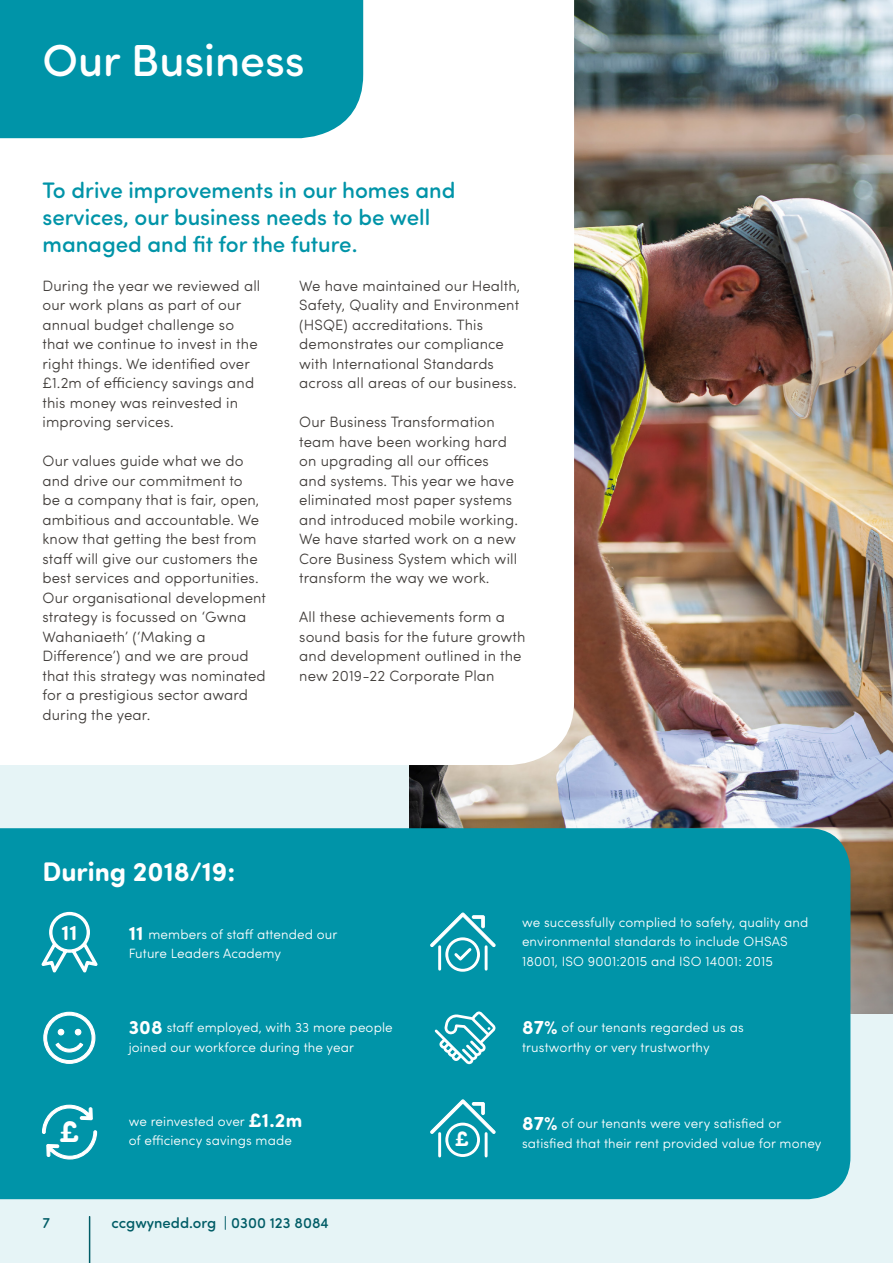
<style>
.page{position:relative;width:893px;height:1263px;background:#e6f4f6}
.page>*{position:absolute;margin:0;border:0;box-sizing:border-box;transform-origin:0 0}
.t1{font:500 45px "Sofia Pro Soft";color:#fff}
.t2{font:700 30px "Sofia Pro Soft";color:#fff}
.t3{font:700 27px "Sofia Pro Soft";color:#fff}
.t4{font:500 22.5px/27px "Sofia Pro Soft";color:#0094a8}
.t5{font:700 21px "Sofia Pro Soft";color:#fff}
.t6{font:300 15px/19.5px "Sofia Pro Soft";letter-spacing:.01em;color:#413d3a}
.t7{font:500 15px "Sofia Pro Soft";color:#005c66}
.t8{font:300 13.5px/19.5px "Sofia Pro Soft";letter-spacing:.01em;color:#fff}
.s1{font-weight:700;font-size:19.5px}
</style>
<div class="page">
<img style="left:409px;top:0;width:484px;height:1014px">
<div style="left:0;top:828px;width:850px;height:371px;background:#0094a8"></div>
<div style="left:0;top:0;width:574px;height:765px;background:#fff"></div>
<div style="left:0;top:0;width:363px;height:138px;background:#0094a8"></div>
<svg style="left:429px;top:1099px;width:67px;height:35px;background:#34a9b9"></svg>
<hr style="left:438px;top:1133px;width:3px;height:23px;background:#fff">
<hr style="left:485px;top:1133px;width:3px;height:23px;background:#fff">
<div style="left:445px;top:1123px;width:35px;height:34px;border:3px solid #fff;border-radius:50%"></div>
<svg style="left:435px;top:1011px;width:61px;height:53px;background:#43b0bf"></svg>
<div style="left:445px;top:937px;width:35px;height:35px;border:3px solid #fff;border-radius:50%"></div>
<hr style="left:438px;top:947px;width:3px;height:22px;background:#fff">
<hr style="left:485px;top:947px;width:3px;height:22px;background:#fff">
<svg style="left:429px;top:912px;width:67px;height:51px;background:#39acbb"></svg>
<svg style="left:41px;top:1104px;width:57px;height:119px"></svg>
<svg style="left:40px;top:911px;width:59px;height:62px;background:#37abba"></svg>
<svg style="left:43px;top:1011px;width:53px;height:53px;background:#46b1bf"></svg>
<hr style="left:89px;top:1217px;width:1px;height:46px;background:#005c66">
<h1 class="t1" style="left:43px;top:28px;width:264px">Our Business</h1>
<h3 class="t4" style="left:43px;top:175px;width:414px">To drive improvements in our homes and services, our business needs to be well managed and fit for the future.</h3>
<p class="t6" style="left:43px;top:275px;width:219px">During the year we reviewed all our work plans as part of our annual budget challenge so that we continue to invest in the right things. We identified over £1.2m of efficiency savings and this money was reinvested in improving services.</p>
<p class="t6" style="left:43px;top:450px;width:225px">Our values guide what we do and drive our commitment to<br>be a company that is fair, open, ambitious and accountable. We know that getting the best from staff will give our customers the best services and opportunities.<br>Our organisational development strategy is focussed on ‘Gwna<br>Wahaniaeth’ (‘Making a<br>Difference’) and we are proud that this strategy was nominated for a prestigious sector award during the year.</p>
<p class="t6" style="left:299px;top:275px;width:222px">We have maintained our Health,<br>Safety, Quality and Environment (HSQE) accreditations. This demonstrates our compliance with International Standards across all areas of our business.</p>
<p class="t6" style="left:299px;top:411px;width:220px">Our Business Transformation team have been working hard on upgrading all our offices and systems. This year we have eliminated most paper systems and introduced mobile working.<br>We have started work on a new<br>Core Business System which will transform the way we work.</p>
<p class="t6" style="left:299px;top:606px;width:228px">All these achievements form a sound basis for the future growth and development outlined in the new 2019-22 Corporate Plan</p>
<h3 class="t3" style="left:43px;top:851px;width:194px">During 2018/19:</h3>
<h3 class="t5" style="left:61px;top:917px;width:17px">11</h3>
<p class="t8" style="left:129px;top:923px;width:210px"><span class="s1">11</span> members of staff attended our<br>Future Leaders Academy</p>
<p class="t8" style="left:129px;top:1017px;width:266px"><span class="s1">308</span> staff employed, with 33 more people joined our workforce during the year</p>
<p class="t8" style="left:522px;top:911px;width:288px">we successfully complied to safety, quality and environmental standards to include OHSAS<br>18001, ISO 9001:2015 and ISO 14001: 2015</p>
<p class="t8" style="left:522px;top:1017px;width:223px"><span class="s1">87%</span> of our tenants regarded us as trustworthy or very trustworthy</p>
<p class="t8" style="left:129px;top:1111px;width:175px">we reinvested over <span class="s1">£1.2m </span>of efficiency savings made</p>
<p class="t8" style="left:522px;top:1113px;width:301px"><span class="s1">87%</span> of our tenants were very satisfied or satisfied that their rent provided value for money</p>
<h2 class="t2" style="left:59px;top:1109px;width:22px">£</h2>
<h3 class="t5" style="left:455px;top:1123px;width:16px">£</h3>
<p class="t7" style="left:43px;top:1212px;width:9px">7</p>
<p class="t7" style="left:112px;top:1212px;width:219px">ccgwynedd.org | 0300 123 8084</p>
</div>
